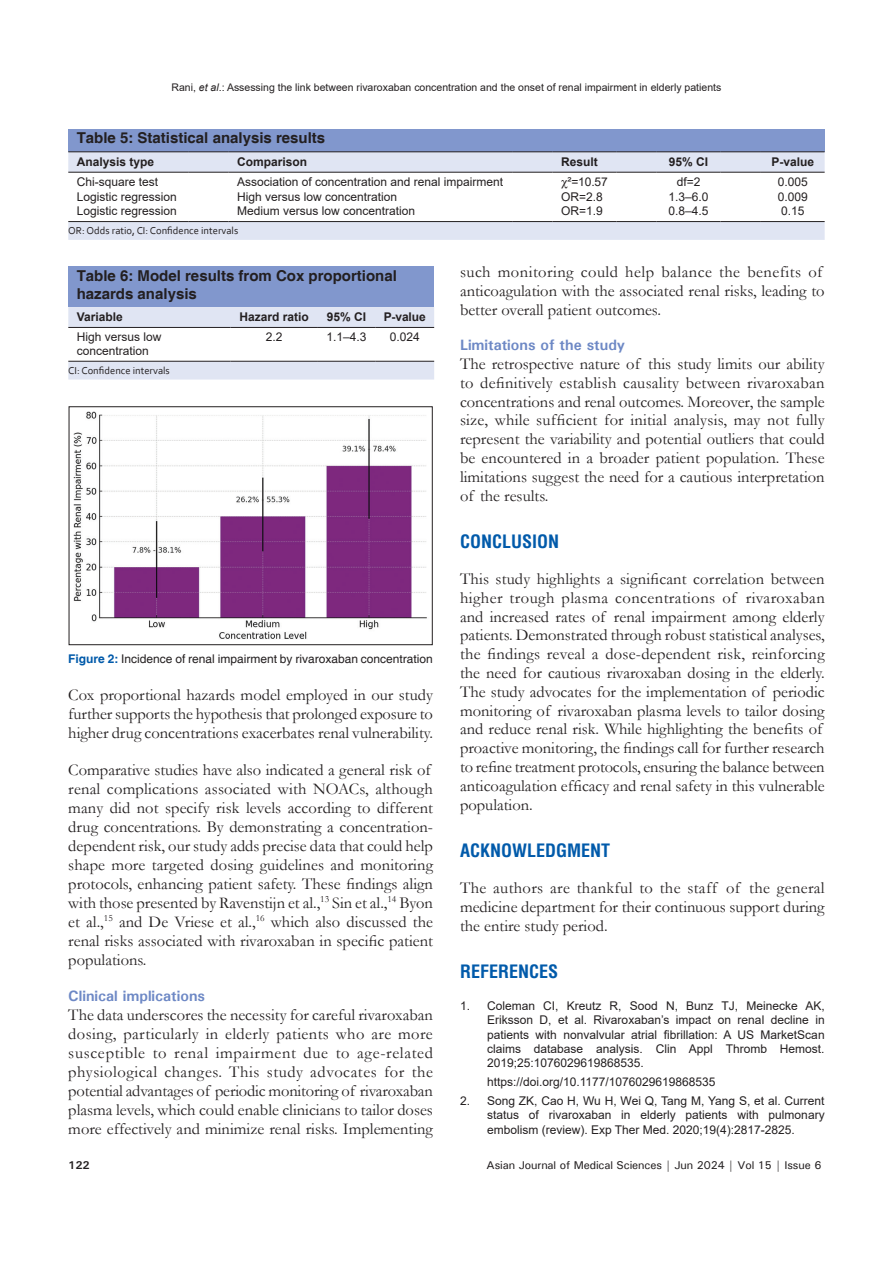
<style>
.page{position:relative;width:893px;height:1263px;background:#fff}
.page>*{position:absolute;margin:0;border:0;box-sizing:border-box;transform-origin:0 0}
.t1{font:700 condensed 18px "Helvetica";color:#015aaa}
.TX{font:16.5px/18.8px "Garamond";color:#231f20;text-align:justify}
.TT{font:700 15px/18px "Helvetica";color:#231f20}
.t2{font:700 15px "Univers";color:#6d88c5}
.REF{font:12px/14.4px "Arial";color:#231f20;text-align:justify}
.TB{font:12px "Arial";color:#231f20}
.TBL{font:12px/14.4px "Arial";color:#231f20}
.TCH{font:700 12px "Arial";color:#231f20}
.FGC{font:12px "Helvetica";color:#231f20}
.t3{font:500 11.25px "Univers";letter-spacing:-.01em;color:#231f20}
.t4{font:700 11.25px "Univers";color:#231f20}
.t5{font:10.5px "Arial";color:#231f20}
.TFN{font:10.5px "Corbel";color:#231f20}
.s1{font-style:italic}
.s2{font-weight:700;color:#015aaa}
</style>
<div class="page">
<div style="left:68px;top:266px;width:366px;height:41px;background:#8197cd"></div>
<svg style="left:68px;top:307px;width:366px;height:73px"></svg>
<hr style="left:68px;top:361px;width:163px;height:1px;background:#231f20">
<hr style="left:231px;top:361px;width:87px;height:1px;background:#231f20">
<hr style="left:318px;top:361px;width:57px;height:1px;background:#231f20">
<hr style="left:375px;top:361px;width:59px;height:1px;background:#231f20">
<hr style="left:68px;top:327px;width:163px;height:1px;background:#231f20">
<hr style="left:231px;top:327px;width:87px;height:1px;background:#231f20">
<hr style="left:318px;top:327px;width:57px;height:1px;background:#231f20">
<hr style="left:375px;top:327px;width:59px;height:1px;background:#231f20">
<div style="left:68px;top:129px;width:757px;height:23px;background:#8197cd"></div>
<svg style="left:68px;top:152px;width:757px;height:88px"></svg>
<hr style="left:68px;top:221px;width:120px;height:1px;background:#231f20">
<hr style="left:188px;top:221px;width:41px;height:1px;background:#231f20">
<hr style="left:229px;top:221px;width:283px;height:1px;background:#231f20">
<hr style="left:512px;top:221px;width:41px;height:1px;background:#231f20">
<hr style="left:553px;top:221px;width:63px;height:1px;background:#231f20">
<hr style="left:616px;top:221px;width:41px;height:1px;background:#231f20">
<hr style="left:657px;top:221px;width:63px;height:1px;background:#231f20">
<hr style="left:720px;top:221px;width:41px;height:1px;background:#231f20">
<hr style="left:761px;top:221px;width:64px;height:1px;background:#231f20">
<hr style="left:68px;top:172px;width:120px;height:1px;background:#231f20">
<hr style="left:188px;top:172px;width:41px;height:1px;background:#231f20">
<hr style="left:229px;top:172px;width:283px;height:1px;background:#231f20">
<hr style="left:512px;top:172px;width:41px;height:1px;background:#231f20">
<hr style="left:553px;top:172px;width:63px;height:1px;background:#231f20">
<hr style="left:616px;top:172px;width:41px;height:1px;background:#231f20">
<hr style="left:657px;top:172px;width:63px;height:1px;background:#231f20">
<hr style="left:720px;top:172px;width:41px;height:1px;background:#231f20">
<hr style="left:761px;top:172px;width:64px;height:1px;background:#231f20">
<hr style="left:68px;top:151px;width:120px;height:1px;background:#231f20">
<hr style="left:188px;top:151px;width:41px;height:1px;background:#231f20">
<hr style="left:229px;top:151px;width:283px;height:1px;background:#231f20">
<hr style="left:512px;top:151px;width:41px;height:1px;background:#231f20">
<hr style="left:553px;top:151px;width:63px;height:1px;background:#231f20">
<hr style="left:616px;top:151px;width:41px;height:1px;background:#231f20">
<hr style="left:657px;top:151px;width:63px;height:1px;background:#231f20">
<hr style="left:720px;top:151px;width:41px;height:1px;background:#231f20">
<hr style="left:761px;top:151px;width:64px;height:1px;background:#231f20">
<img style="left:73px;top:411px;width:354px;height:228px">
<div style="left:69px;top:406px;width:363px;height:239px;border:1px solid #231f20"></div>
<svg style="left:561px;top:180px;width:6px;height:9px"></svg>
<p class="t5" style="left:172px;top:80px;width:551px">Rani, <span class="s1">et al</span>.: Assessing the link between rivaroxaban concentration and the onset of renal impairment in elderly patients</p>
<p class="TT" style="left:77px;top:130px;width:250px">Table 5: Statistical analysis results</p>
<p class="TCH" style="left:77px;top:153px;width:79px">Analysis type</p>
<p class="TCH" style="left:237px;top:153px;width:72px">Comparison</p>
<p class="TCH" style="left:561px;top:153px;width:38px">Result</p>
<p class="TCH" style="left:669px;top:153px;width:41px">95% CI</p>
<p class="TCH" style="left:771px;top:153px;width:44px">P‑value</p>
<p class="TB" style="left:77px;top:173px;width:83px">Chi‑square test</p>
<p class="TB" style="left:237px;top:173px;width:268px">Association of concentration and renal impairment</p>
<p class="TB" style="left:567px;top:174px;width:42px">²=10.57</p>
<p class="TB" style="left:677px;top:173px;width:25px">df=2</p>
<p class="TB" style="left:778px;top:173px;width:32px">0.005</p>
<p class="TB" style="left:77px;top:188px;width:102px">Logistic regression</p>
<p class="TB" style="left:237px;top:188px;width:162px">High versus low concentration</p>
<p class="TB" style="left:561px;top:188px;width:43px">OR=2.8</p>
<p class="TB" style="left:669px;top:188px;width:42px">1.3–6.0</p>
<p class="TB" style="left:778px;top:188px;width:32px">0.009</p>
<p class="TBL" style="left:77px;top:204px;width:102px">Logistic regression</p>
<p class="TBL" style="left:237px;top:204px;width:180px">Medium versus low concentration</p>
<p class="TBL" style="left:561px;top:204px;width:43px">OR=1.9</p>
<p class="TBL" style="left:669px;top:204px;width:42px">0.8–4.5</p>
<p class="TBL" style="left:781px;top:204px;width:25px">0.15</p>
<p class="TFN" style="left:68px;top:224px;width:171px">OR: Odds ratio, CI: Confidence intervals</p>
<p class="TT" style="left:77px;top:267px;width:322px">Table 6: Model results from Cox proportional hazards analysis</p>
<p class="TCH" style="left:77px;top:308px;width:48px">Variable</p>
<p class="TCH" style="left:240px;top:308px;width:71px">Hazard ratio</p>
<p class="TCH" style="left:327px;top:308px;width:41px">95% CI</p>
<p class="TCH" style="left:384px;top:308px;width:43px">P‑value</p>
<p class="TBL" style="left:77px;top:329px;width:86px">High versus low concentration</p>
<p class="TBL" style="left:266px;top:329px;width:18px">2.2</p>
<p class="TBL" style="left:327px;top:329px;width:42px">1.1–4.3</p>
<p class="TBL" style="left:390px;top:329px;width:32px">0.024</p>
<p class="TFN" style="left:68px;top:364px;width:103px">CI: Confidence intervals</p>
<p class="FGC" style="left:68px;top:651px;width:366px"><span class="s2">Figure 2:</span> Incidence of renal impairment by rivaroxaban concentration</p>
<p class="TX" style="left:68px;top:685px;width:366px">Cox proportional hazards model employed in our study further supports the hypothesis that prolonged exposure to higher drug concentrations exacerbates renal vulnerability.</p>
<p class="TX" style="left:68px;top:760px;width:366px;text-align:left">Comparative studies have also indicated a general risk of renal complications associated with NOACs, although many did not specify risk levels according to different drug concentrations. By demonstrating a concentration&shy;dependent risk, our study adds precise data that could help shape more targeted dosing guidelines and monitoring protocols, enhancing patient safety. These findings align with those presented by Ravenstijn et al.,<sup>13</sup> Sin et al.,<sup>14</sup> Byon et al.,<sup>15</sup> and De Vriese et al.,<sup>16</sup> which also discussed the renal risks associated with rivaroxaban in specific patient populations.</p>
<h2 class="t2" style="left:68px;top:986px;width:138px">Clinical implications</h2>
<p class="TX" style="left:68px;top:1004px;width:366px">The data underscores the necessity for careful rivaroxaban dosing, particularly in elderly patients who are more susceptible to renal impairment due to age-related physiological changes. This study advocates for the potential advantages of periodic monitoring of rivaroxaban plasma levels, which could enable clinicians to tailor doses more effectively and minimize renal risks. Implementing</p>
<p class="TX" style="left:460px;top:262px;width:366px;text-align:left">such monitoring could help balance the benefits of anticoagulation with the associated renal risks, leading to better overall patient outcomes.</p>
<h2 class="t2" style="left:460px;top:335px;width:167px">Limitations of the study</h2>
<p class="TX" style="left:460px;top:354px;width:366px">The retrospective nature of this study limits our ability to definitively establish causality between rivaroxaban concentrations and renal outcomes. Moreover, the sample size, while sufficient for initial analysis, may not fully represent the variability and potential outliers that could be encountered in a broader patient population. These limitations suggest the need for a cautious interpretation of the results.</p>
<h1 class="t1" style="left:460px;top:529px;width:101px">CONCLUSION</h1>
<p class="TX" style="left:460px;top:569px;width:366px;text-align:left">This study highlights a significant correlation between higher trough plasma concentrations of rivaroxaban and increased rates of renal impairment among elderly patients. Demonstrated through robust statistical analyses, the findings reveal a dose-dependent risk, reinforcing the need for cautious rivaroxaban dosing in the elderly.<br>The study advocates for the implementation of periodic monitoring of rivaroxaban plasma levels to tailor dosing and reduce renal risk. While highlighting the benefits of proactive monitoring, the findings call for further research to refine treatment protocols, ensuring the balance between anticoagulation efficacy and renal safety in this vulnerable population.</p>
<h1 class="t1" style="left:460px;top:838px;width:152px">ACKNOWLEDGMENT</h1>
<p class="TX" style="left:460px;top:878px;width:366px">The authors are thankful to the staff of the general medicine department for their continuous support during the entire study period.</p>
<h1 class="t1" style="left:460px;top:959px;width:100px">REFERENCES</h1>
<p class="REF" style="left:487px;top:998px;width:339px;text-indent:-27px">1. Coleman CI, Kreutz R, Sood N, Bunz TJ, Meinecke AK, Eriksson D, et al. Rivaroxaban’s impact on renal decline in patients with nonvalvular atrial fibrillation: A US MarketScan claims database analysis. Clin Appl Thromb Hemost.<br>2019;25:1076029619868535.</p>
<p class="REF" style="left:487px;top:1075px;width:230px">https://doi.org/10.1177/1076029619868535</p>
<p class="REF" style="left:487px;top:1093px;width:339px;text-indent:-27px">2. Song ZK, Cao H, Wu H, Wei Q, Tang M, Yang S, et al. Current status of rivaroxaban in elderly patients with pulmonary embolism (review). Exp Ther Med. 2020;19(4):2817-2825.</p>
<p class="t4" style="left:68px;top:1157px;width:23px">122</p>
<p class="t3" style="left:487px;top:1157px;width:336px">Asian Journal of Medical Sciences | Jun 2024 | Vol 15 | Issue 6</p>
</div>
